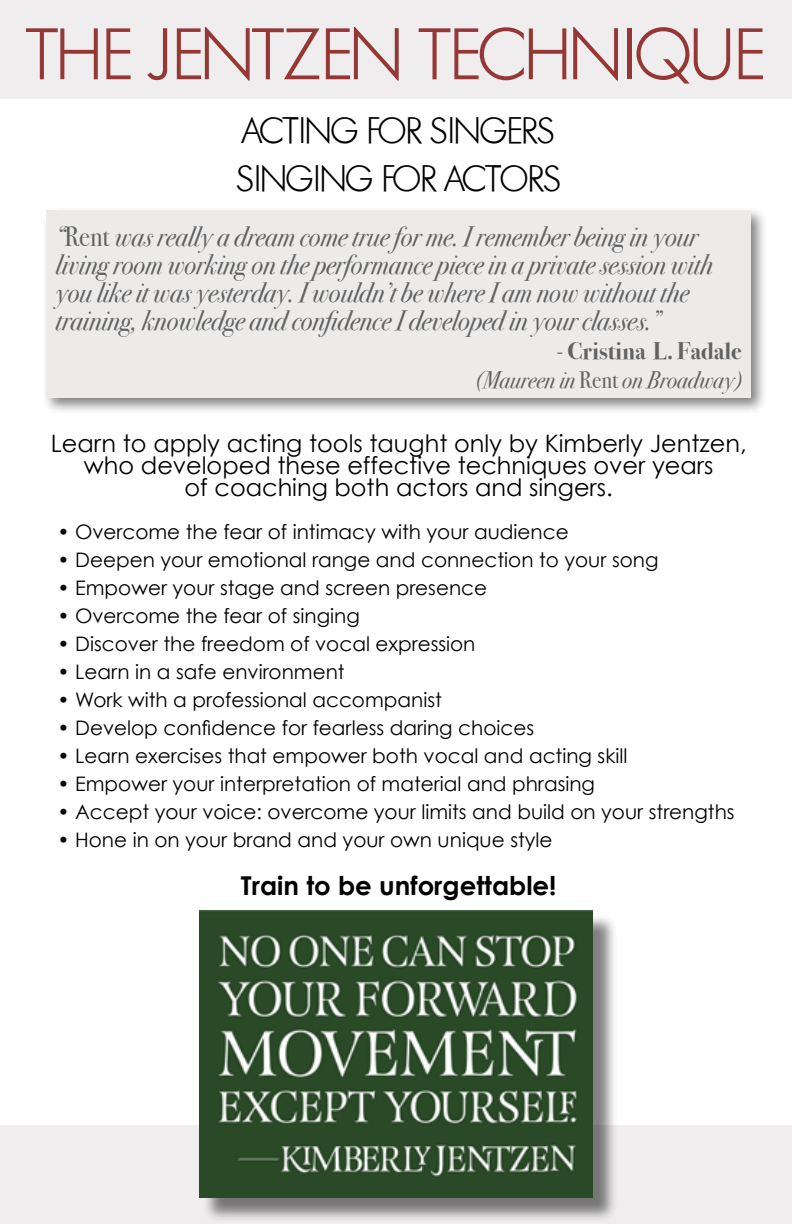
<style>
.page{position:relative;width:792px;height:1224px;background:#fff}
.page>*{position:absolute;margin:0;border:0;box-sizing:border-box;transform-origin:0 0}
.t1{font:72px "Futoral Light DB Normal";color:#943735}
.t2{font:36px/48px "Futoral Light DB Normal";color:#000}
.t3{font:italic 28px/28px "Bodoni Svty Two ITCTT";color:#616264;scale:.9 1}
.t4{font:700 26px "Century Gothic";color:#000}
.t5{font:24px/22px "Century Gothic";color:#000;text-align:center}
.t6{font:italic 24px/28.8px "Bodoni Svty Two ITCTT";color:#616264;text-align:right}
.t7{font:20px "Century Gothic";color:#000}
.s1{font-style:normal}
.s2{font-weight:700;font-style:normal}
</style>
<div class="page">
<div style="left:0;top:0;width:792px;height:99px;background:#efeded"></div>
<div style="left:0;top:1126px;width:792px;height:98px;background:#efeded"></div>
<div style="left:42px;top:206px;width:726px;height:209px;background:#000;opacity:.5"></div>
<div style="left:47px;top:210px;width:704px;height:188px;background:#ecebea"></div>
<div style="left:202px;top:913px;width:416px;height:310px;background:#000;opacity:.5"></div>
<img style="left:199px;top:910px;width:394px;height:288px">
<h1 class="t1" style="left:28px;top:12px;width:738px">THE JENTZEN TECHNIQUE</h1>
<h2 class="t2" style="left:237px;top:106px;width:325px">ACTING FOR SINGERS<br>SINGING FOR ACTORS</h2>
<p class="t3" style="left:56px;top:221px;width:732px">“<span class="s1">Rent</span> was really a dream come true for me. I remember being in your living room working on the performance piece in a private session with you like it was yesterday. I wouldn’t be where I am now without the training, knowledge and confidence I developed in your classes.”</p>
<p class="t6" style="left:476px;top:335px;width:268px">- <span class="s2">Cristina L. Fadale </span>(Maureen in <span class="s1">Rent</span> on Broadway)</p>
<p class="t5" style="left:51px;top:432px;width:697px">Learn to apply acting tools taught only by Kimberly Jentzen, who developed these effective techniques over years<br>of coaching both actors and singers.</p>
<p class="t7" style="left:58px;top:520px;width:513px">• Overcome the fear of intimacy with your audience</p>
<p class="t7" style="left:58px;top:548px;width:603px">• Deepen your emotional range and connection to your song</p>
<p class="t7" style="left:58px;top:576px;width:431px">• Empower your stage and screen presence</p>
<p class="t7" style="left:58px;top:604px;width:304px">• Overcome the fear of singing</p>
<p class="t7" style="left:58px;top:632px;width:420px">• Discover the freedom of vocal expression</p>
<p class="t7" style="left:58px;top:660px;width:289px">• Learn in a safe environment</p>
<p class="t7" style="left:58px;top:688px;width:386px">• Work with a professional accompanist</p>
<p class="t7" style="left:58px;top:716px;width:478px">• Develop confidence for fearless daring choices</p>
<p class="t7" style="left:58px;top:744px;width:571px">• Learn exercises that empower both vocal and acting skill</p>
<p class="t7" style="left:58px;top:772px;width:539px">• Empower your interpretation of material and phrasing</p>
<p class="t7" style="left:58px;top:800px;width:679px">• Accept your voice: overcome your limits and build on your strengths</p>
<p class="t7" style="left:58px;top:828px;width:497px">• Hone in on your brand and your own unique style</p>
<h3 class="t4" style="left:241px;top:870px;width:317px">Train to be unforgettable!</h3>
</div>
